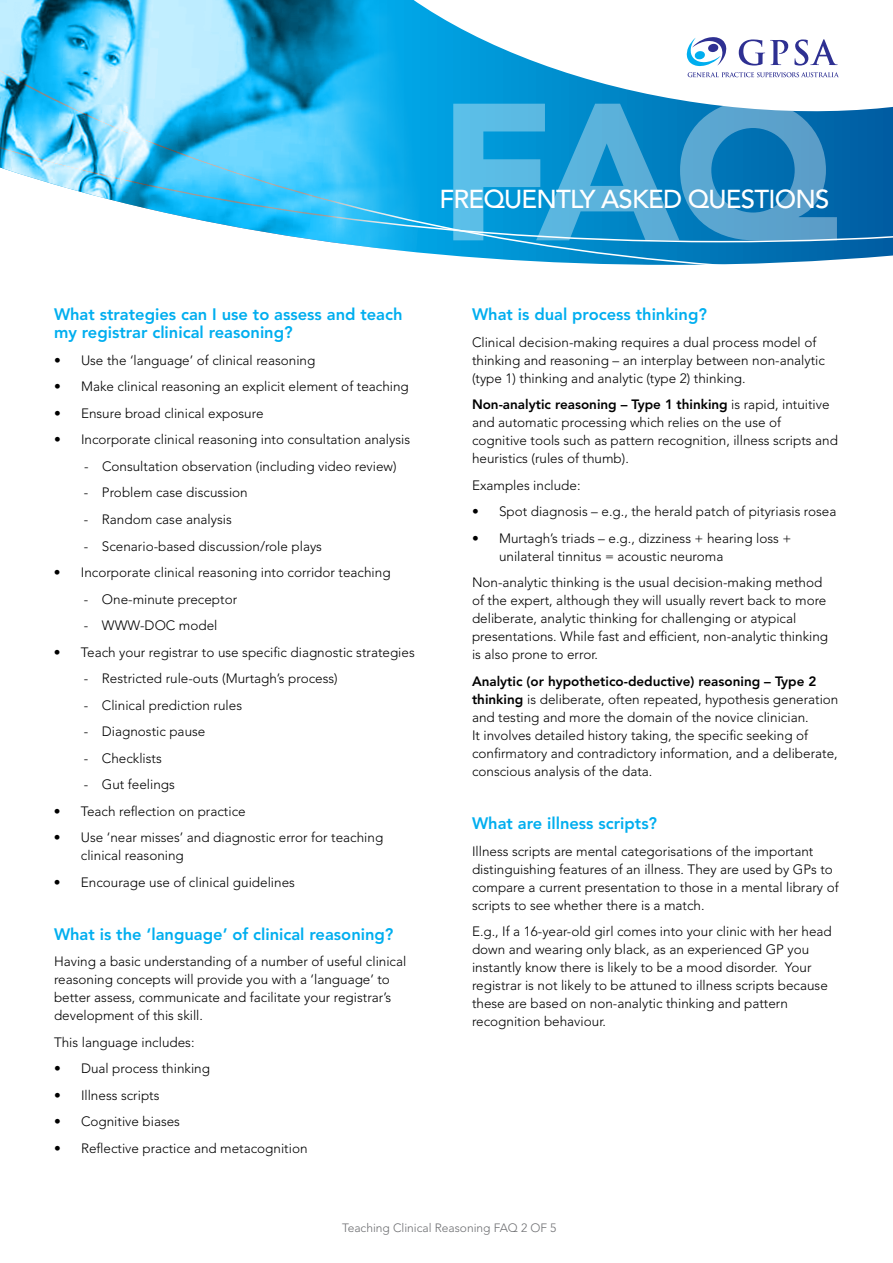
<style>
.page{position:relative;width:893px;height:1263px;background:#fff}
.page>*{position:absolute;margin:0;border:0;box-sizing:border-box;transform-origin:0 0}
.t1{font:900 192.9px "Avenir LT Std";color:#fff}
.t2{font:500 25.8px "Avenir LT Std";letter-spacing:-.03em;color:#fff}
.t3{font:800 16.5px/18px "Avenir LT Std";color:#00aeef}
.t4{font:300 13.5px/18px "Avenir LT Std";color:#000}
.t5{font:300 12px "Avenir LT Std";color:#6d6e71}
.s1{font-weight:800}
</style>
<div class="page">
<svg style="left:434px;top:136px;width:459px;height:129px;background:#0b84c2"></svg>
<svg style="left:434px;top:13px;width:459px;height:123px"></svg>
<svg style="left:687px;top:37px;width:39px;height:29px"></svg>
<svg style="left:688px;top:72px;width:151px;height:5px"></svg>
<svg style="left:739px;top:39px;width:49px;height:27px"></svg>
<svg style="left:794px;top:39px;width:44px;height:27px"></svg>
<img style="left:0;top:0;width:434px;height:254px">
<p class="t3" style="left:54px;top:306px;width:350px">What strategies can I use to assess and teach my registrar clinical reasoning?</p>
<p class="t4" style="left:54px;top:351px;width:263px">• Use the ‘language’ of clinical reasoning</p>
<p class="t4" style="left:54px;top:378px;width:356px">• Make clinical reasoning an explicit element of teaching</p>
<p class="t4" style="left:54px;top:404px;width:211px">• Ensure broad clinical exposure</p>
<p class="t4" style="left:54px;top:431px;width:358px">• Incorporate clinical reasoning into consultation analysis</p>
<p class="t4" style="left:84px;top:457px;width:314px">- Consultation observation (including video review)</p>
<p class="t4" style="left:84px;top:484px;width:165px">- Problem case discussion</p>
<p class="t4" style="left:84px;top:510px;width:149px">- Random case analysis</p>
<p class="t4" style="left:84px;top:537px;width:240px">- Scenario-based discussion/role plays</p>
<p class="t4" style="left:54px;top:563px;width:338px">• Incorporate clinical reasoning into corridor teaching</p>
<p class="t4" style="left:84px;top:590px;width:155px">- One-minute preceptor</p>
<p class="t4" style="left:84px;top:616px;width:135px">- WWW-DOC model</p>
<p class="t4" style="left:54px;top:643px;width:362px">• Teach your registrar to use specific diagnostic strategies</p>
<p class="t4" style="left:84px;top:669px;width:255px">- Restricted rule-outs (Murtagh’s process)</p>
<p class="t4" style="left:84px;top:696px;width:160px">- Clinical prediction rules</p>
<p class="t4" style="left:84px;top:722px;width:123px">- Diagnostic pause</p>
<p class="t4" style="left:84px;top:749px;width:79px">- Checklists</p>
<p class="t4" style="left:84px;top:775px;width:93px">- Gut feelings</p>
<p class="t4" style="left:54px;top:802px;width:193px">• Teach reflection on practice</p>
<p class="t4" style="left:81px;top:828px;width:304px;text-indent:-27px">• Use ‘near misses’ and diagnostic error for teaching clinical reasoning</p>
<p class="t4" style="left:54px;top:873px;width:243px">• Encourage use of clinical guidelines</p>
<p class="t3" style="left:54px;top:925px;width:341px">What is the ‘language’ of clinical reasoning?</p>
<p class="t4" style="left:54px;top:952px;width:354px">Having a basic understanding of a number of useful clinical reasoning concepts will provide you with a ‘language’ to better assess, communicate and facilitate your registrar’s development of this skill.</p>
<p class="t4" style="left:54px;top:1033px;width:142px">This language includes:</p>
<p class="t4" style="left:54px;top:1059px;width:158px">• Dual process thinking</p>
<p class="t4" style="left:54px;top:1086px;width:107px">• Illness scripts</p>
<p class="t4" style="left:54px;top:1112px;width:128px">• Cognitive biases</p>
<p class="t4" style="left:54px;top:1139px;width:255px">• Reflective practice and metacognition</p>
<h1 class="t1" style="left:438px;top:56px;width:401px">FAQ</h1>
<h2 class="t2" style="left:439px;top:184px;width:391px">FREQUENTLY ASKED QUESTIONS</h2>
<p class="t3" style="left:472px;top:306px;width:236px">What is dual process thinking?</p>
<p class="t4" style="left:472px;top:333px;width:354px">Clinical decision-making requires a dual process model of thinking and reasoning – an interplay between non-analytic (type 1) thinking and analytic (type 2) thinking.</p>
<p class="t4" style="left:472px;top:396px;width:367px"><span class="s1">Non-analytic reasoning – Type 1 thinking</span> is rapid, intuitive and automatic processing which relies on the use of cognitive tools such as pattern recognition, illness scripts and heuristics (rules of thumb).</p>
<p class="t4" style="left:472px;top:476px;width:110px">Examples include:</p>
<p class="t4" style="left:472px;top:503px;width:366px">• Spot diagnosis – e.g., the herald patch of pityriasis rosea</p>
<p class="t4" style="left:499px;top:529px;width:294px;text-indent:-27px">• Murtagh’s triads – e.g., dizziness + hearing loss + unilateral tinnitus = acoustic neuroma</p>
<p class="t4" style="left:472px;top:574px;width:358px">Non-analytic thinking is the usual decision-making method of the expert, although they will usually revert back to more deliberate, analytic thinking for challenging or atypical presentations. While fast and efficient, non-analytic thinking is also prone to error.</p>
<p class="t4" style="left:472px;top:672px;width:368px"><span class="s1">Analytic (or hypothetico-deductive) reasoning – Type 2 thinking</span> is deliberate, often repeated, hypothesis generation and testing and more the domain of the novice clinician.<br>It involves detailed history taking, the specific seeking of confirmatory and contradictory information, and a deliberate, conscious analysis of the data.</p>
<p class="t3" style="left:472px;top:814px;width:187px">What are illness scripts?</p>
<p class="t4" style="left:472px;top:842px;width:368px">Illness scripts are mental categorisations of the important distinguishing features of an illness. They are used by GPs to compare a current presentation to those in a mental library of scripts to see whether there is a match.</p>
<p class="t4" style="left:472px;top:922px;width:361px">E.g., If a 16-year-old girl comes into your clinic with her head down and wearing only black, as an experienced GP you instantly know there is likely to be a mood disorder. Your registrar is not likely to be attuned to illness scripts because these are based on non-analytic thinking and pattern recognition behaviour.</p>
<p class="t5" style="left:342px;top:1220px;width:216px">Teaching Clinical Reasoning FAQ 2 OF 5</p>
</div>
